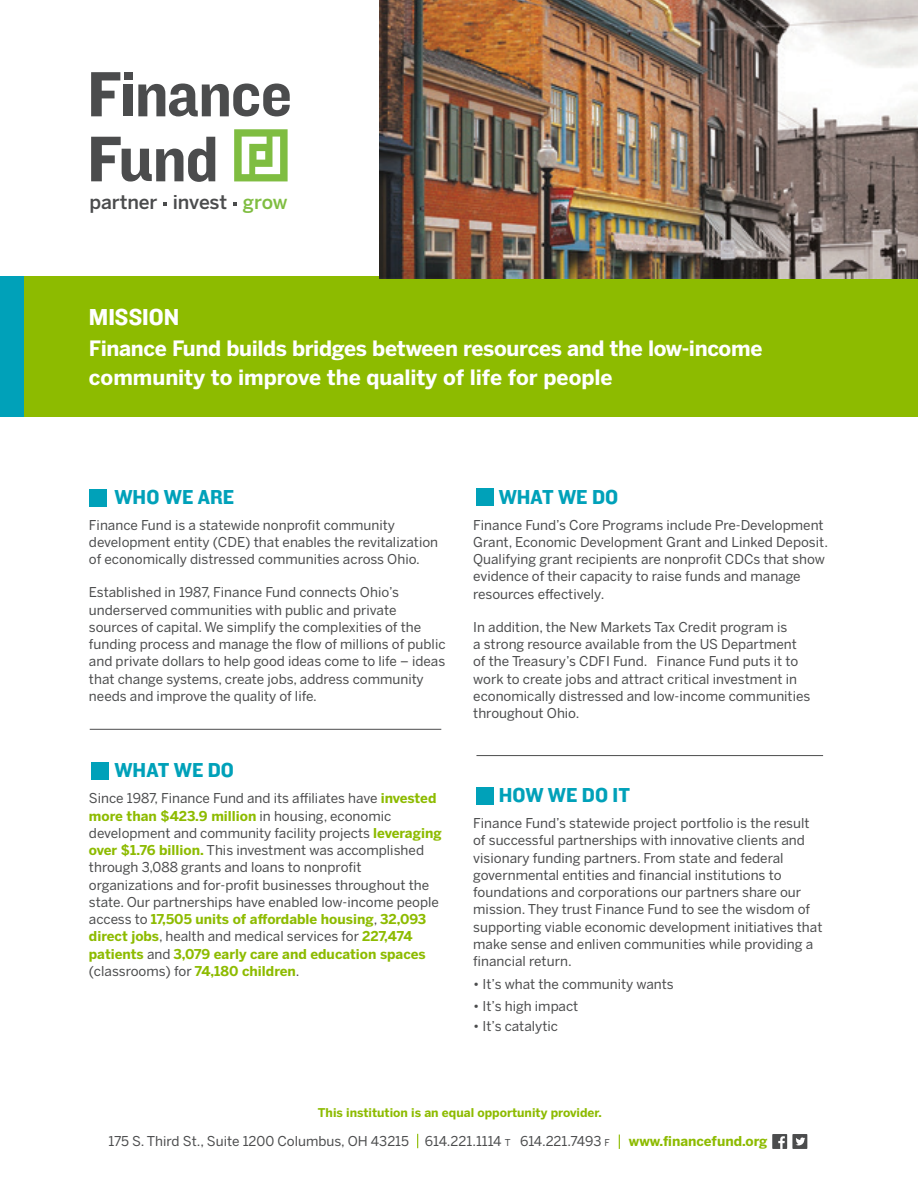
<style>
.page{position:relative;width:918px;height:1188px;background:#fff}
.page>*{position:absolute;margin:0;border:0;box-sizing:border-box;transform-origin:0 0}
.t1{font:24px "Knockout 51 Middleweight";letter-spacing:-.005em;color:#fff}
.t2{font:700 21px/28.5px "Benton Sans";letter-spacing:-.015em;color:#fff}
.t3{font:21px "Knockout 51 Middleweight";color:#00a1b9}
.t4{font:500 19.2px "Benton Sans";letter-spacing:-.01em;color:#4b4c4d}
.Normal__Web{font:13.5px/17.2px "Benton Sans";color:#4b4c4d}
.t5{font:700 13.5px "Benton Sans";color:#8dbb00}
.t6{font:700 12px "Benton Sans";color:#8dbb00}
.s1{color:#7fbd41}
.s2{font-weight:700;color:#8dbb00}
.s3{font-size:9.45px}
</style>
<div class="page">
<div style="left:0;top:277px;width:918px;height:140px;background:#8dbb00"></div>
<img style="left:379px;top:0;width:539px;height:279px">
<div style="left:0;top:277px;width:23px;height:140px;background:#00a1b9"></div>
<svg style="left:417px;top:1134px;width:1px;height:14px"></svg>
<svg style="left:619px;top:1135px;width:1px;height:14px"></svg>
<div style="left:792px;top:1134px;width:15px;height:15px;background:#4b4c4d"></div>
<svg style="left:796px;top:1137px;width:9px;height:8px"></svg>
<div style="left:772px;top:1134px;width:15px;height:15px;background:#4b4c4d"></div>
<svg style="left:778px;top:1136px;width:7px;height:13px"></svg>
<svg style="left:91px;top:72px;width:29px;height:44px"></svg>
<div style="left:124px;top:85px;width:9px;height:31px;background:#4b4c4d"></div>
<svg style="left:138px;top:84px;width:152px;height:32px"></svg>
<div style="left:124px;top:72px;width:9px;height:8px;background:#4b4c4d"></div>
<svg style="left:91px;top:137px;width:124px;height:45px"></svg>
<svg style="left:234px;top:129px;width:54px;height:52px"></svg>
<svg style="left:163px;top:202px;width:4px;height:4px"></svg>
<svg style="left:233px;top:202px;width:4px;height:4px"></svg>
<hr style="left:476px;top:755px;width:347px;height:1px;background:#4b4c4d">
<div style="left:91px;top:762px;width:18px;height:18px;background:#00a1b9"></div>
<div style="left:476px;top:787px;width:18px;height:18px;background:#00a1b9"></div>
<div style="left:476px;top:488px;width:18px;height:18px;background:#00a1b9"></div>
<hr style="left:90px;top:729px;width:351px;height:1px;background:#4b4c4d">
<div style="left:89px;top:489px;width:18px;height:18px;background:#00a1b9"></div>
<p class="t4" style="left:90px;top:191px;width:199px">partner invest <span class="s1">grow</span></p>
<p class="t1" style="left:89px;top:301px;width:92px">MISSION</p>
<p class="t2" style="left:89px;top:334px;width:675px">Finance Fund builds bridges between resources and the low-income community to improve the quality of life for people</p>
<p class="t3" style="left:114px;top:482px;width:121px">WHO WE ARE</p>
<p class="Normal__Web" style="left:89px;top:516px;width:351px">Finance Fund is a statewide nonprofit community development entity (CDE) that enables the revitalization of economically distressed communities across Ohio.</p>
<p class="Normal__Web" style="left:89px;top:584px;width:358px">Established in 1987, Finance Fund connects Ohio’s underserved communities with public and private sources of capital. We simplify the complexities of the funding process and manage the flow of millions of public and private dollars to help good ideas come to life – ideas that change systems, create jobs, address community needs and improve the quality of life.</p>
<p class="t3" style="left:114px;top:756px;width:121px">WHAT WE DO</p>
<p class="Normal__Web" style="left:89px;top:790px;width:354px">Since 1987, Finance Fund and its affiliates have <span class="s2">invested more than $423.9 million</span> in housing, economic development and community facility projects <span class="s2">leveraging over $1.76 billion.</span> This investment was accomplished through 3,088 grants and loans to nonprofit organizations and for-profit businesses throughout the state. Our partnerships have enabled low-income people access to <span class="s2">17,505 units of affordable housing</span>, <span class="s2">32,093 direct jobs</span>, health and medical services for <span class="s2">227,474 patients</span> and <span class="s2">3,079 early care and education spaces </span>(classrooms) for <span class="s2">74,180 children</span>.</p>
<p class="t3" style="left:499px;top:482px;width:121px">WHAT WE DO</p>
<p class="Normal__Web" style="left:473px;top:516px;width:356px">Finance Fund’s Core Programs include Pre-Development Grant, Economic Development Grant and Linked Deposit.<br>Qualifying grant recipients are nonprofit CDCs that show evidence of their capacity to raise funds and manage resources effectively.</p>
<p class="Normal__Web" style="left:473px;top:618px;width:339px">In addition, the New Markets Tax Credit program is<br>a strong resource available from the US Department of the Treasury’s CDFI Fund. Finance Fund puts it to work to create jobs and attract critical investment in economically distressed and low-income communities throughout Ohio.</p>
<p class="t3" style="left:499px;top:781px;width:133px">HOW WE DO IT</p>
<p class="Normal__Web" style="left:473px;top:814px;width:351px">Finance Fund’s statewide project portfolio is the result of successful partnerships with innovative clients and visionary funding partners. From state and federal governmental entities and financial institutions to foundations and corporations our partners share our mission. They trust Finance Fund to see the wisdom of supporting viable economic development initiatives that make sense and enliven communities while providing a financial return.</p>
<p class="Normal__Web" style="left:473px;top:975px;width:202px">• It’s what the community wants</p>
<p class="Normal__Web" style="left:473px;top:998px;width:107px">• It’s high impact</p>
<p class="Normal__Web" style="left:473px;top:1017px;width:86px">• It’s catalytic</p>
<p class="t6" style="left:318px;top:1105px;width:286px">This institution is an equal opportunity provider.</p>
<p class="Normal__Web" style="left:108px;top:1133px;width:503px">175 S. Third St., Suite 1200 Columbus, OH 43215 614.221.1114 <span class="s3">t</span> 614.221.7493 <span class="s3">f</span></p>
<p class="t5" style="left:629px;top:1133px;width:140px">www.financefund.org</p>
</div>
